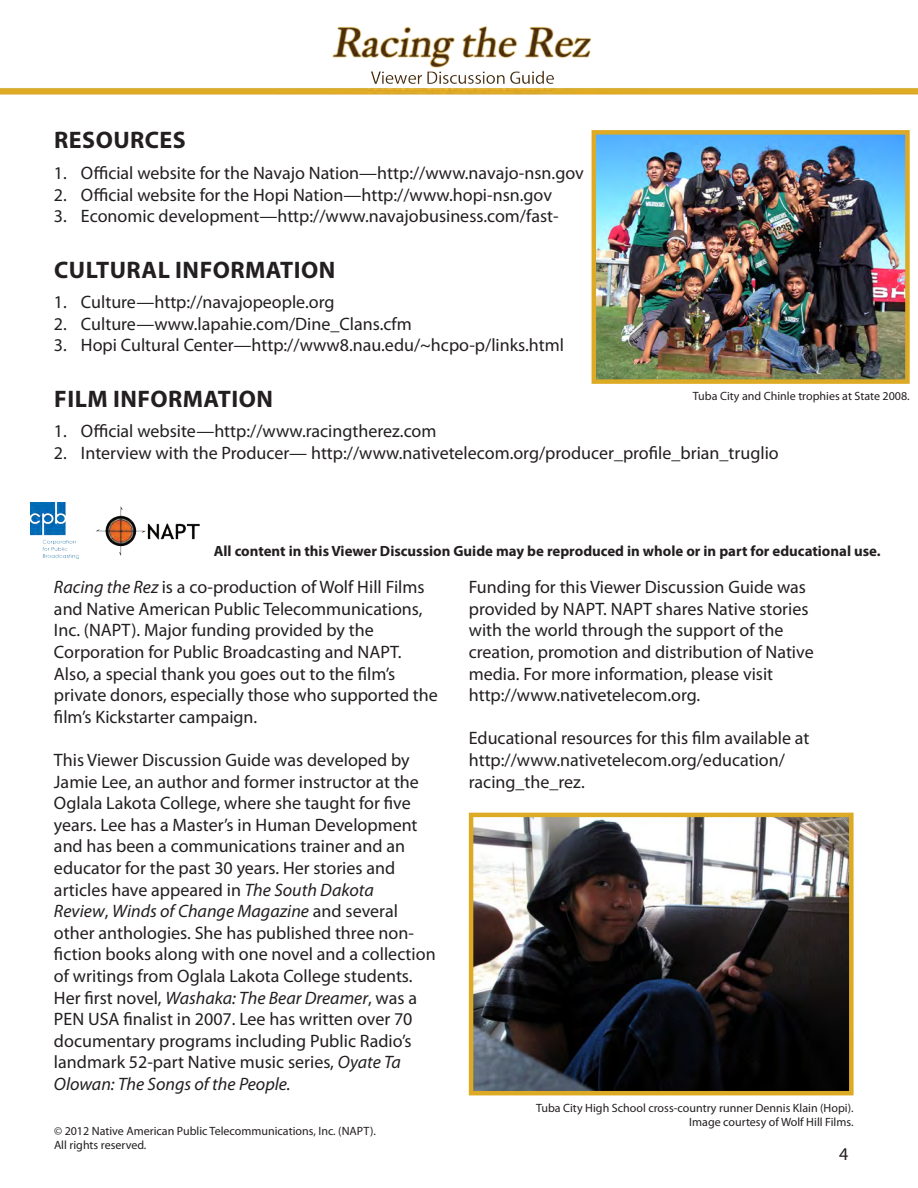
<style>
.page{position:relative;width:918px;height:1188px;background:#fff}
.page>*{position:absolute;margin:0;border:0;box-sizing:border-box;transform-origin:0 0}
.t1{font:700 24px "Myriad Pro";letter-spacing:.02em;color:#231f20}
.t2{font:18px/21.6px "Myriad Pro";color:#231f20}
.t3{font:700 14.85px "Myriad Pro";color:#231f20}
.t4{font:12px "Myriad Pro";color:#231f20}
.s1{font-style:italic}
</style>
<div class="page">
<img style="left:0;top:26px;width:918px;height:1070px">
<img style="left:474px;top:818px;width:375px;height:272px">
<div style="left:469px;top:813px;width:385px;height:282px;border:4px solid #ddaa25"></div>
<img style="left:597px;top:135px;width:308px;height:244px">
<div style="left:592px;top:130px;width:318px;height:254px;border:4px solid #ddaa25"></div>
<img style="left:30px;top:502px;width:49px;height:57px">
<img style="left:92px;top:502px;width:113px;height:57px">
<p class="t1" style="left:54px;top:125px;width:133px">RESOURCES</p>
<p class="t2" style="left:54px;top:162px;width:531px">1. Official website for the Navajo Nation—http://www.navajo-nsn.gov</p>
<p class="t2" style="left:54px;top:184px;width:500px">2. Official website for the Hopi Nation—http://www.hopi-nsn.gov</p>
<p class="t2" style="left:54px;top:205px;width:506px">3. Economic development—http://www.navajobusiness.com/fast-</p>
<p class="t1" style="left:54px;top:254px;width:283px">CULTURAL INFORMATION</p>
<p class="t2" style="left:54px;top:291px;width:282px">1. Culture—http://navajopeople.org</p>
<p class="t2" style="left:54px;top:313px;width:359px">2. Culture—www.lapahie.com/Dine_Clans.cfm</p>
<p class="t2" style="left:54px;top:334px;width:512px">3. Hopi Cultural Center—http://www8.nau.edu/~hcpo-p/links.html</p>
<p class="t1" style="left:54px;top:383px;width:220px">FILM INFORMATION</p>
<p class="t2" style="left:54px;top:420px;width:384px">1. Official website—http://www.racingtherez.com</p>
<p class="t2" style="left:54px;top:442px;width:726px">2. Interview with the Producer— http://www.nativetelecom.org/producer_profile_brian_truglio</p>
<p class="t4" style="left:693px;top:389px;width:218px">Tuba City and Chinle trophies at State 2008.</p>
<p class="t3" style="left:214px;top:541px;width:668px">All content in this Viewer Discussion Guide may be reproduced in whole or in part for educational use.</p>
<p class="t2" style="left:54px;top:576px;width:372px;text-align:justify"><span class="s1">Racing the Rez</span> is a co-production of Wolf Hill Films and Native American Public Telecommunications, Inc. (NAPT). Major funding provided by the</p>
<p class="t2" style="left:54px;top:641px;width:385px">Corporation for Public Broadcasting and NAPT.<br>Also, a special thank you goes out to the film’s private donors, especially those who supported the film’s Kickstarter campaign.</p>
<p class="t2" style="left:54px;top:749px;width:367px">This Viewer Discussion Guide was developed by Jamie Lee, an author and former instructor at the Oglala Lakota College, where she taught for five years. Lee has a Master’s in Human Development and has been a communications trainer and an</p>
<p class="t2" style="left:54px;top:857px;width:343px">educator for the past 30 years. Her stories and</p>
<p class="t2" style="left:54px;top:879px;width:321px">articles have appeared in <span class="s1">The South Dakota</span></p>
<p class="t2" style="left:54px;top:900px;width:361px"><span class="s1">Review</span>, <span class="s1">Winds of Change Magazine</span> and several other anthologies. She has published three non-</p>
<p class="t2" style="left:54px;top:943px;width:383px">fiction books along with one novel and a collection of writings from Oglala Lakota College students.<br>Her first novel, <span class="s1">Washaka: The Bear Dreamer</span>, was a PEN USA finalist in 2007. Lee has written over 70 documentary programs including Public Radio’s landmark 52-part Native music series, <span class="s1">Oyate Ta Olowan: The Songs of the People.</span></p>
<p class="t4" style="left:54px;top:1124px;width:323px">© 2012 Native American Public Telecommunications, Inc. (NAPT).</p>
<p class="t4" style="left:54px;top:1138px;width:94px">All rights reserved.</p>
<p class="t2" style="left:469px;top:576px;width:339px">Funding for this Viewer Discussion Guide was</p>
<p class="t2" style="left:469px;top:598px;width:341px">provided by NAPT. NAPT shares Native stories</p>
<p class="t2" style="left:469px;top:619px;width:316px">with the world through the support of the</p>
<p class="t2" style="left:469px;top:641px;width:346px">creation, promotion and distribution of Native</p>
<p class="t2" style="left:469px;top:663px;width:306px">media. For more information, please visit</p>
<p class="t2" style="left:469px;top:684px;width:233px">http://www.nativetelecom.org.</p>
<p class="t2" style="left:469px;top:727px;width:342px">Educational resources for this film available at http://www.nativetelecom.org/education/</p>
<p class="t2" style="left:469px;top:771px;width:117px">racing_the_rez.</p>
<p class="t4" style="left:536px;top:1100px;width:319px">Tuba City High School cross-country runner Dennis Klain (Hopi).</p>
<p class="t4" style="left:689px;top:1115px;width:166px">Image courtesy of Wolf Hill Films.</p>
<p class="t2" style="left:839px;top:1143px;width:11px">4</p>
</div>
